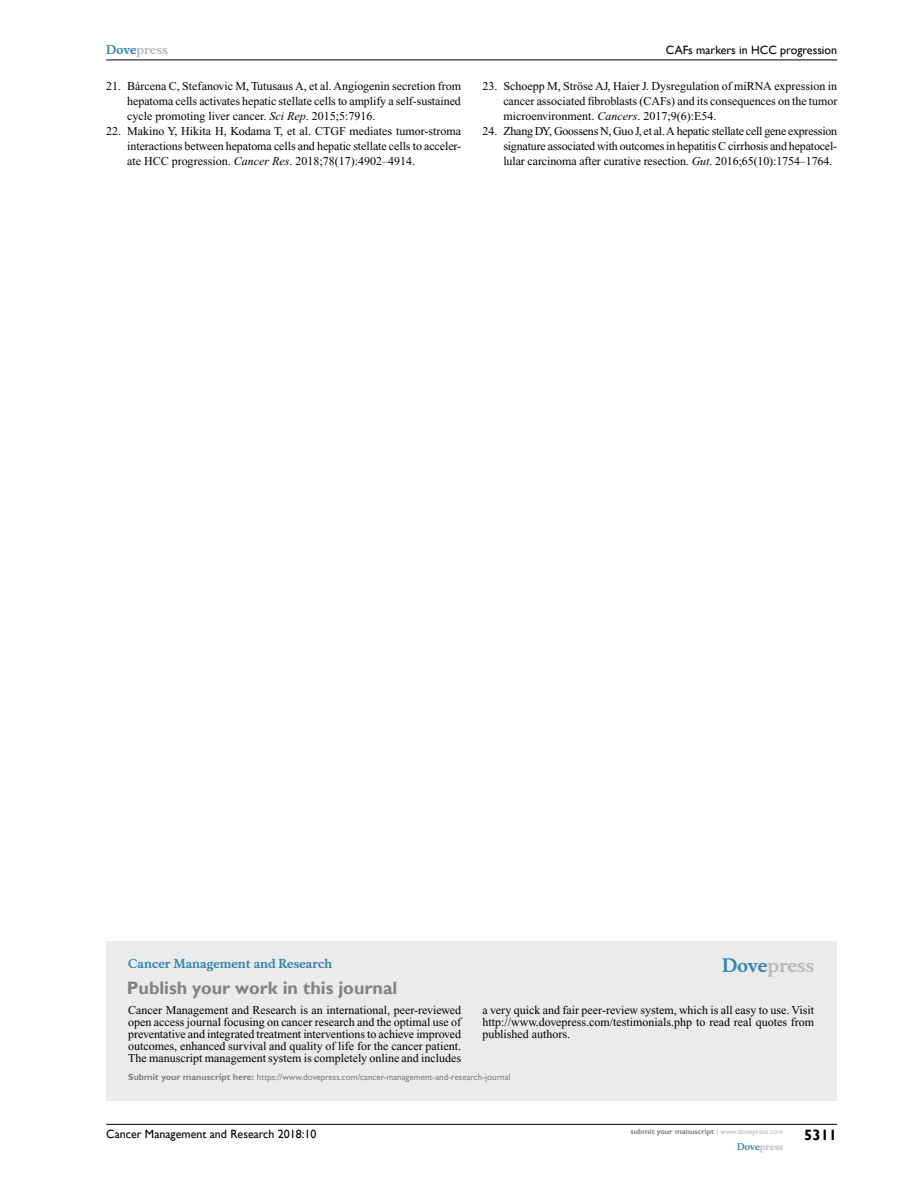
<style>
.page{position:relative;width:918px;height:1188px;background:#fff}
.page>*{position:absolute;margin:0;border:0;box-sizing:border-box;transform-origin:0 0}
.t1{font:700 18px "Gill Sans";color:#808285}
.t2{font:700 18px "Musee";color:#b8babc}
.t3{font:700 15px "Gill Sans";color:#000}
.t4{font:12px/15px "Times New Roman";color:#000;text-align:justify}
.t5{font:12px "Gill Sans";color:#000}
.t6{font:700 12px "Musee";color:#3785ad}
.t7{font:700 12px "Musee";color:#b8babc}
.t8{font:9px "Gill Sans";color:#808285}
.t9{font:700 9px "Musee";color:#b8babc}
.t10{font:700 7.5px "Gill Sans";color:#808285}
.s1{color:#3785ad}
.s2{font-style:italic}
.s3{font-weight:700}
.s4{font-weight:400;color:#b8babc}
</style>
<div class="page">
<div style="left:106px;top:941px;width:731px;height:159px;background:#ebebec"></div>
<hr style="left:106px;top:1124px;width:731px;height:1px;background:#000">
<hr style="left:106px;top:60px;width:731px;height:1px;background:#000">
<p class="t7" style="left:106px;top:43px;width:63px"><span class="s1">Dove</span>press</p>
<p class="t4" style="left:127px;top:79px;width:335px;text-indent:-21px">21. Bárcena C, Stefanovic M, Tutusaus A, et al. Angiogenin secretion from hepatoma cells activates hepatic stellate cells to amplify a self-sustained cycle promoting liver cancer. <span class="s2">Sci Rep</span>. 2015;5:7916.</p>
<p class="t4" style="left:127px;top:124px;width:335px;text-indent:-21px">22. Makino Y, Hikita H, Kodama T, et al. CTGF mediates tumor-stroma interactions between hepatoma cells and hepatic stellate cells to acceler&shy;ate HCC progression. <span class="s2">Cancer Res</span>. 2018;78(17):4902–4914.</p>
<p class="t5" style="left:666px;top:43px;width:173px">CAFs markers in HCC progression</p>
<p class="t4" style="left:503px;top:79px;width:336px;text-indent:-21px">23. Schoepp M, Ströse AJ, Haier J. Dysregulation of miRNA expression in cancer associated fibroblasts (CAFs) and its consequences on the tumor microenvironment. <span class="s2">Cancers</span>. 2017;9(6):E54.</p>
<p class="t4" style="left:503px;top:124px;width:335px;text-indent:-21px">24. Zhang DY, Goossens N, Guo J, et al. A hepatic stellate cell gene expression signature associated with outcomes in hepatitis C cirrhosis and hepatocel&shy;lular carcinoma after curative resection. <span class="s2">Gut</span>. 2016;65(10):1754–1764.</p>
<p class="t6" style="left:128px;top:956px;width:206px">Cancer Management and Research</p>
<h1 class="t1" style="left:127px;top:977px;width:272px">Publish your work in this journal</h1>
<h1 class="t2" style="left:722px;top:955px;width:94px"><span class="s1">Dove</span>press</h1>
<p class="t4" style="left:128px;top:1004px;width:334px;line-height:12px">Cancer Management and Research is an international, peer-reviewed open access journal focusing on cancer research and the optimal use of preventative and integrated treatment interventions to achieve improved outcomes, enhanced survival and quality of life for the cancer patient.<br>The manuscript management system is completely online and includes</p>
<p class="t4" style="left:482px;top:1004px;width:333px;line-height:12px">a very quick and fair peer-review system, which is all easy to use. Visit http://www.dovepress.com/testimonials.php to read real quotes from published authors.</p>
<p class="t8" style="left:128px;top:1072px;width:384px"><span class="s3">Submit your manuscript here:</span> https://www.dovepress.com/cancer-management-and-research-journal</p>
<p class="t5" style="left:106px;top:1127px;width:212px">Cancer Management and Research 2018:10</p>
<p class="t10" style="left:631px;top:1127px;width:154px">submit your manuscript <span class="s4">| www.dovepress.com</span></p>
<p class="t9" style="left:737px;top:1141px;width:48px"><span class="s1">Dove</span>press</p>
<p class="t3" style="left:804px;top:1126px;width:35px">5311</p>
</div>
